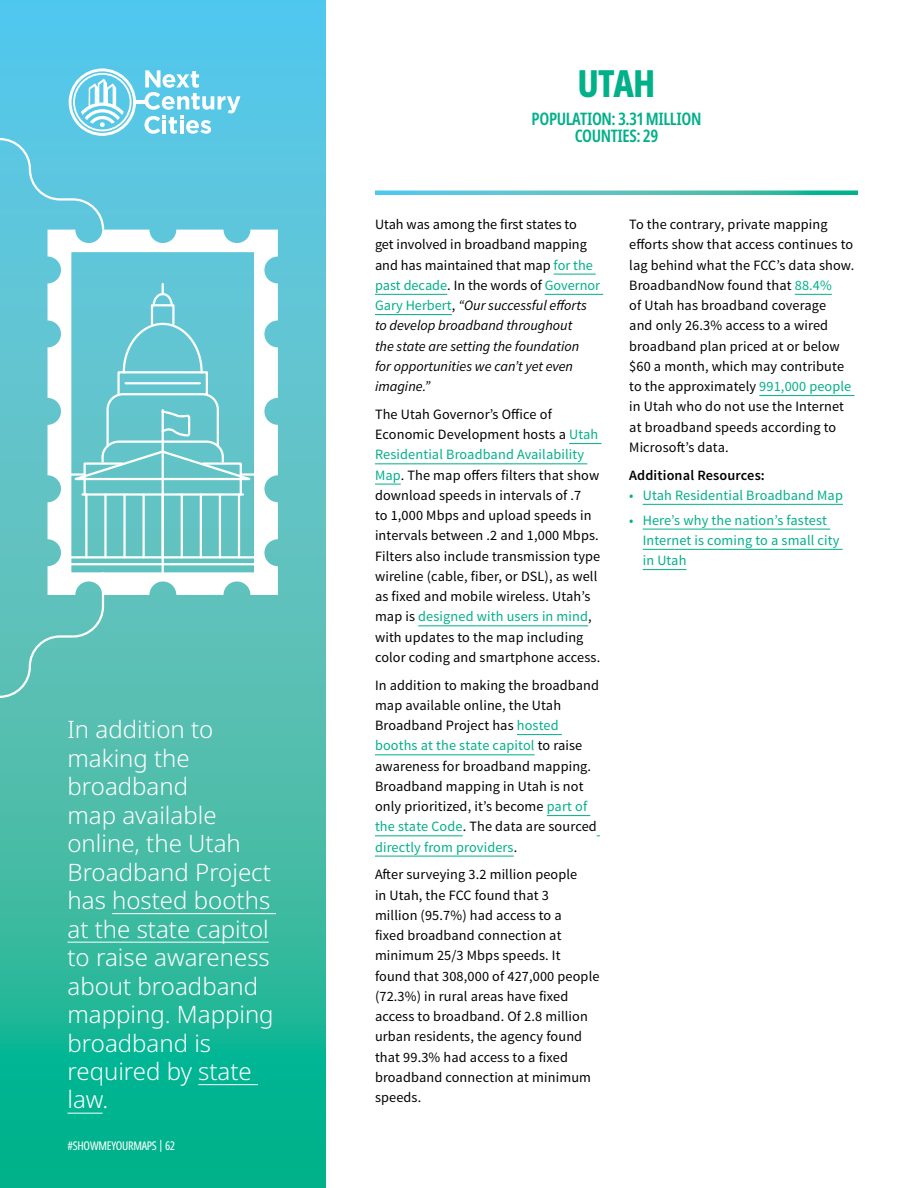
<style>
.page{position:relative;width:918px;height:1188px;background:#fff}
.page>*{position:absolute;margin:0;border:0;box-sizing:border-box;transform-origin:0 0}
.t1{font:800 extra-condensed 37.5px "Noto Sans";color:#00b089}
.t2{font:300 24px/28.5px "Noto Sans";color:#fff}
.t3{font:600 extra-condensed 17.25px/17.2px "Noto Sans";letter-spacing:-.02em;color:#00b089;text-align:center}
.t4{font:14.25px/20.2px "Source Sans Pro";letter-spacing:.01em;color:#000}
.t5{font:italic 14.25px/20.2px "Source Sans Pro";color:#000}
.t6{font:14.25px/20.2px "Source Sans Pro";letter-spacing:.01em;color:#00b089}
.t7{font:600 14.25px "Source Sans Pro";letter-spacing:.01em;color:#000}
.t8{font:extra-condensed 12px "Noto Sans";letter-spacing:-.02em;color:#fff}
.s1{font-style:normal}
.s2{font-style:normal;color:#00b089}
.s3{color:#00b089}
</style>
<div class="page">
<svg style="left:0;top:0;width:325px;height:1188px;background:#3ebdb1"></svg>
<svg style="left:375px;top:190px;width:483px;height:5px;background:#5cc6c3"></svg>
<div style="left:0;top:570px;width:105px;height:129px;background:#5dc1b8"></div>
<svg style="left:0;top:68px;width:240px;height:164px;background:#69cce4"></svg>
<svg style="left:48px;top:230px;width:230px;height:365px"></svg>
<svg style="left:122px;top:322px;width:82px;height:53px;background:#6cc8d4"></svg>
<div style="left:117px;top:371px;width:91px;height:24px;border:2px solid #fff"></div>
<div style="left:151px;top:304px;width:24px;height:21px;border:2px solid #fff"></div>
<hr style="left:162px;top:410px;width:2px;height:167px;background:#fff">
<hr style="left:65px;top:556px;width:195px;height:2px;background:#fff">
<hr style="left:65px;top:563px;width:195px;height:2px;background:#fff">
<hr style="left:85px;top:495px;width:3px;height:62px;background:#fff">
<hr style="left:104px;top:495px;width:3px;height:62px;background:#fff">
<hr style="left:123px;top:495px;width:3px;height:62px;background:#fff">
<hr style="left:143px;top:495px;width:2px;height:62px;background:#fff">
<hr style="left:181px;top:495px;width:2px;height:62px;background:#fff">
<hr style="left:200px;top:495px;width:2px;height:62px;background:#fff">
<hr style="left:219px;top:495px;width:2px;height:62px;background:#fff">
<hr style="left:238px;top:495px;width:2px;height:62px;background:#fff">
<hr style="left:126px;top:382px;width:74px;height:2px;background:#fff">
<svg style="left:151px;top:284px;width:23px;height:24px"></svg>
<svg style="left:61px;top:392px;width:203px;height:105px"></svg>
<hr style="left:554px;top:274px;width:42px;height:1px;background:#00b089">
<hr style="left:375px;top:294px;width:72px;height:1px;background:#00b089">
<hr style="left:545px;top:294px;width:58px;height:1px;background:#00b089">
<hr style="left:375px;top:314px;width:77px;height:1px;background:#00b089">
<hr style="left:569px;top:443px;width:32px;height:1px;background:#00b089">
<hr style="left:375px;top:464px;width:212px;height:1px;background:#00b089">
<svg style="left:375px;top:484px;width:26px;height:1px"></svg>
<hr style="left:418px;top:626px;width:170px;height:1px;background:#00b089">
<hr style="left:517px;top:734px;width:45px;height:1px;background:#00b089">
<hr style="left:375px;top:755px;width:160px;height:1px;background:#00b089">
<hr style="left:547px;top:815px;width:43px;height:1px;background:#00b089">
<hr style="left:375px;top:836px;width:88px;height:1px;background:#00b089">
<hr style="left:375px;top:856px;width:139px;height:1px;background:#00b089">
<hr style="left:795px;top:294px;width:37px;height:1px;background:#00b089">
<hr style="left:759px;top:395px;width:96px;height:1px;background:#00b089">
<hr style="left:643px;top:504px;width:200px;height:1px;background:#00b089">
<hr style="left:643px;top:529px;width:187px;height:1px;background:#00b089">
<hr style="left:643px;top:549px;width:200px;height:1px;background:#00b089">
<hr style="left:643px;top:569px;width:44px;height:1px;background:#00b089">
<hr style="left:112px;top:913px;width:164px;height:1px;background:#fff">
<hr style="left:68px;top:942px;width:201px;height:1px;background:#fff">
<hr style="left:198px;top:1084px;width:60px;height:1px;background:#fff">
<hr style="left:68px;top:1113px;width:35px;height:1px;background:#fff">
<h2 class="t2" style="left:68px;top:716px;width:208px">In addition to making the broadband<br>map available online, the Utah<br>Broadband Project has hosted booths at the state capitol to raise awareness about broadband mapping. Mapping broadband is required by state law.</h2>
<p class="t8" style="left:68px;top:1137px;width:109px">#SHOWMEYOURMAPS | 62</p>
<h1 class="t1" style="left:577px;top:56px;width:80px">UTAH</h1>
<p class="t3" style="left:532px;top:110px;width:171px">POPULATION: 3.31 MILLION<br>COUNTIES: 29</p>
<p class="t5" style="left:375px;top:214px;width:227px"><span class="s1">Utah was among the first states to<br>get involved in broadband mapping and has maintained that map</span> <span class="s2">for the past decade</span><span class="s1">. In the words of</span> <span class="s2">Governor<br>Gary Herbert</span><span class="s1">,</span> “Our successful efforts to develop broadband throughout<br>the state are setting the foundation<br>for opportunities we can’t yet even imagine.”</p>
<p class="t4" style="left:375px;top:404px;width:227px">The Utah Governor’s Office of Economic Development hosts a <span class="s3">Utah Residential Broadband Availability Map</span>. The map offers filters that show download speeds in intervals of .7<br>to 1,000 Mbps and upload speeds in intervals between .2 and 1,000 Mbps.<br>Filters also include transmission type wireline (cable, fiber, or DSL), as well as fixed and mobile wireless. Utah’s map is <span class="s3">designed with users in mind</span>, with updates to the map including color coding and smartphone access.</p>
<p class="t4" style="left:375px;top:675px;width:225px">In addition to making the broadband map available online, the Utah<br>Broadband Project has <span class="s3">hosted booths at the state capitol</span> to raise awareness for broadband mapping.<br>Broadband mapping in Utah is not only prioritized, it’s become <span class="s3">part of the state Code</span>. The data are sourced <span class="s3">directly from providers</span>.</p>
<p class="t4" style="left:375px;top:865px;width:226px">After surveying 3.2 million people<br>in Utah, the FCC found that 3<br>million (95.7%) had access to a<br>fixed broadband connection at minimum 25/3 Mbps speeds. It found that 308,000 of 427,000 people (72.3%) in rural areas have fixed access to broadband. Of 2.8 million urban residents, the agency found that 99.3% had access to a fixed broadband connection at minimum speeds.</p>
<p class="t4" style="left:629px;top:214px;width:227px">To the contrary, private mapping efforts show that access continues to lag behind what the FCC’s data show.<br>BroadbandNow found that <span class="s3">88.4%<br></span>of Utah has broadband coverage<br>and only 26.3% access to a wired broadband plan priced at or below $60 a month, which may contribute to the approximately <span class="s3">991,000 people </span>in Utah who do not use the Internet at broadband speeds according to<br>Microsoft’s data.</p>
<p class="t7" style="left:629px;top:466px;width:137px">Additional Resources:</p>
<p class="t6" style="left:629px;top:485px;width:215px">• Utah Residential Broadband Map</p>
<p class="t6" style="left:643px;top:510px;width:198px;text-indent:-13px">• Here’s why the nation’s fastest<br>Internet is coming to a small city in Utah</p>
</div>
